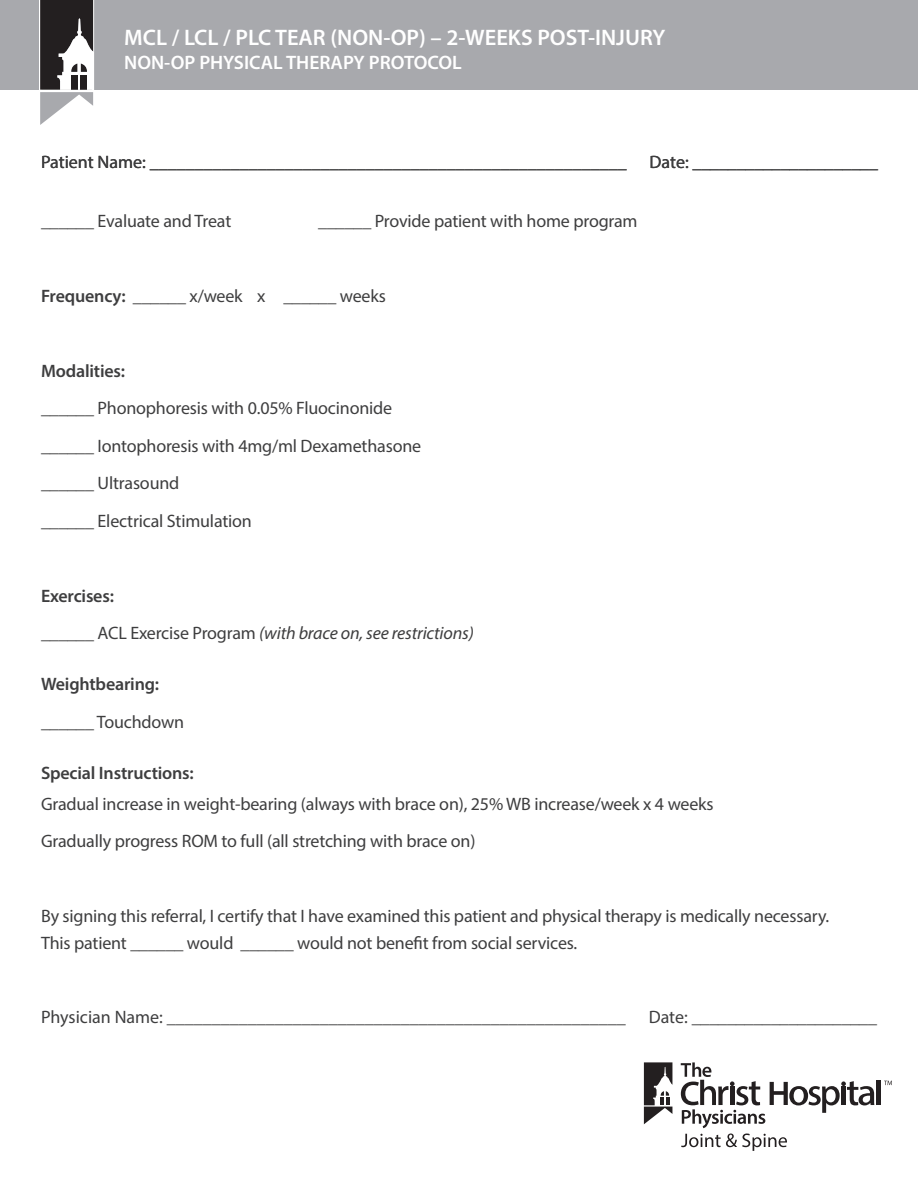
<style>
.page{position:relative;width:918px;height:1188px;background:#fff}
.page>*{position:absolute;margin:0;border:0;box-sizing:border-box;transform-origin:0 0}
.Body_copy{font:600 22.5px "Myriad Pro";color:#fff}
.Body_copy-2{font:600 19.5px "Myriad Pro";color:#fff}
.Body_copy-3{font:18px/27px "Myriad Pro";letter-spacing:-.01em;color:#3e3e3f}
.Body_copy-4{font:600 18px "Myriad Pro";letter-spacing:-.01em;color:#3e3e3f}
.Body_copy-5{font:italic 18px "Myriad Pro";letter-spacing:-.01em;color:#3e3e3f}
.s1{font-weight:600}
.s2{font-style:normal}
</style>
<div class="page">
<div style="left:0;top:0;width:918px;height:89px;background:#a8a9ad"></div>
<svg style="left:39px;top:0;width:55px;height:125px"></svg>
<svg style="left:884px;top:1081px;width:8px;height:4px"></svg>
<div style="left:876px;top:1081px;width:5px;height:24px;background:#231f20"></div>
<svg style="left:681px;top:1062px;width:193px;height:66px"></svg>
<svg style="left:644px;top:1062px;width:28px;height:62px"></svg>
<svg style="left:681px;top:1134px;width:106px;height:17px"></svg>
<p class="Body_copy" style="left:124px;top:23px;width:543px">MCL / LCL / PLC TEAR (NON-OP) – 2-WEEKS POST-INJURY</p>
<p class="Body_copy-2" style="left:124px;top:50px;width:339px">NON-OP PHYSICAL THERAPY PROTOCOL</p>
<p class="Body_copy-3" style="left:41px;top:148px;width:587px">Patient Name: _____________________________________________________</p>
<p class="Body_copy-3" style="left:650px;top:148px;width:230px">Date: _____________________</p>
<p class="Body_copy-3" style="left:41px;top:207px;width:192px">______ Evaluate and Treat</p>
<p class="Body_copy-3" style="left:318px;top:207px;width:321px">______ Provide patient with home program</p>
<p class="Body_copy-3" style="left:41px;top:282px;width:346px"><span class="s1">Frequency:</span> ______ x/week x ______ weeks</p>
<p class="Body_copy-4" style="left:41px;top:359px;width:86px">Modalities:</p>
<p class="Body_copy-3" style="left:41px;top:394px;width:353px">______ Phonophoresis with 0.05% Fluocinonide</p>
<p class="Body_copy-3" style="left:41px;top:432px;width:382px">______ Iontophoresis with 4mg/ml Dexamethasone</p>
<p class="Body_copy-3" style="left:41px;top:469px;width:140px">______ Ultrasound</p>
<p class="Body_copy-3" style="left:41px;top:507px;width:212px">______ Electrical Stimulation</p>
<p class="Body_copy-4" style="left:41px;top:584px;width:74px">Exercises:</p>
<p class="Body_copy-5" style="left:41px;top:622px;width:434px"><span class="s2">______ ACL Exercise Program</span> (with brace on, see restrictions)</p>
<p class="Body_copy-4" style="left:41px;top:673px;width:120px">Weightbearing:</p>
<p class="Body_copy-3" style="left:41px;top:708px;width:145px">______ Touchdown</p>
<p class="Body_copy-4" style="left:41px;top:761px;width:154px">Special Instructions:</p>
<p class="Body_copy-3" style="left:41px;top:790px;width:674px">Gradual increase in weight-bearing (always with brace on), 25% WB increase/week x 4 weeks</p>
<p class="Body_copy-3" style="left:41px;top:827px;width:436px">Gradually progress ROM to full (all stretching with brace on)</p>
<p class="Body_copy-3" style="left:41px;top:902px;width:790px">By signing this referral, I certify that I have examined this patient and physical therapy is medically necessary.<br>This patient ______ would ______ would not benefit from social services.</p>
<p class="Body_copy-3" style="left:41px;top:1003px;width:586px">Physician Name: ___________________________________________________</p>
<p class="Body_copy-3" style="left:649px;top:1003px;width:230px">Date: _____________________</p>
</div>
